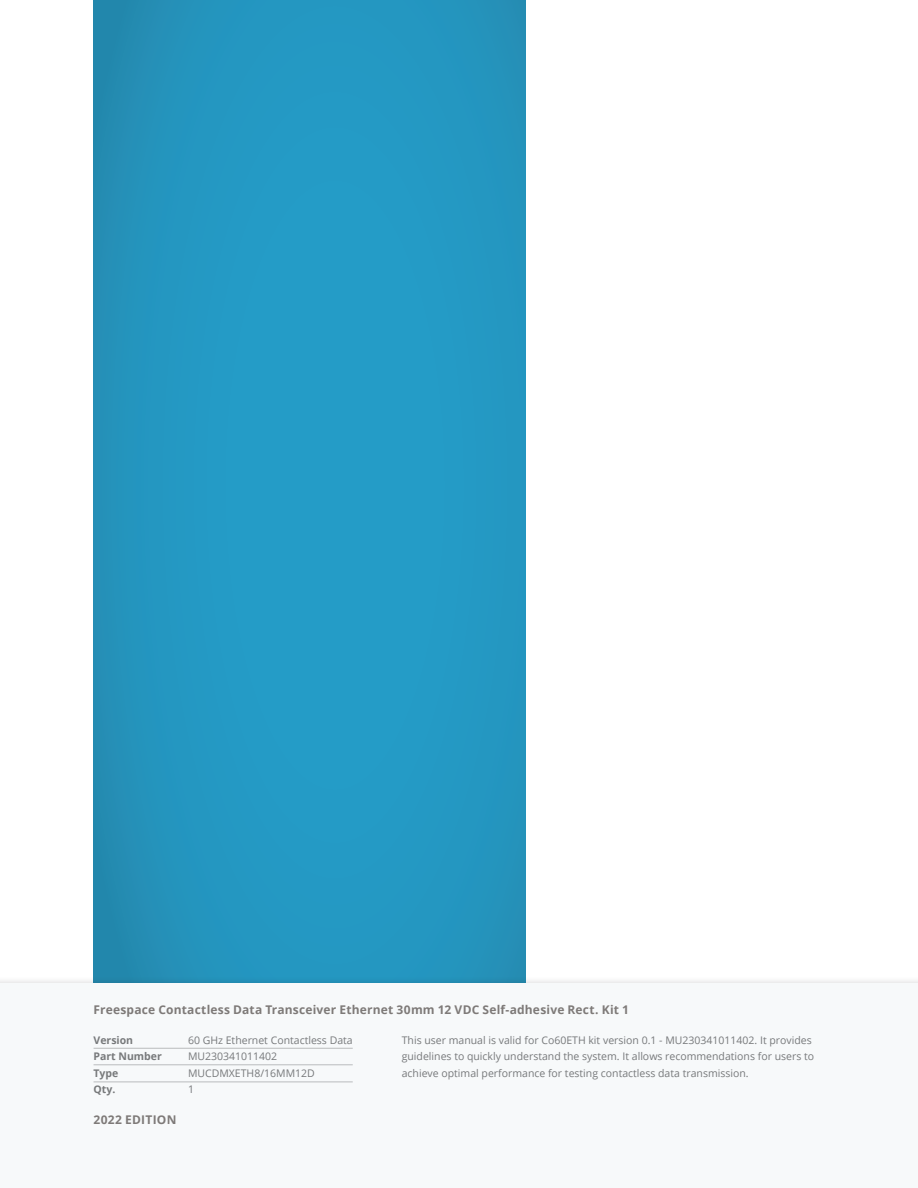
<style>
.page{position:relative;width:918px;height:1188px;background:#fff}
.page>*{position:absolute;margin:0;border:0;box-sizing:border-box;transform-origin:0 0}
.t1{font:700 12px "Open Sans";letter-spacing:.02em;color:#7e7a78}
.t2{font:10.5px/16.5px "Open Sans";color:#77797b}
.t3{font:700 10.5px/16.5px "Open Sans";color:#77797b}
</style>
<div class="page">
<div style="left:94px;top:0;width:432px;height:1188px;background:#2499c3"></div>
<div style="left:0;top:976px;width:918px;height:212px;background:#231f20;opacity:.2"></div>
<div style="left:0;top:984px;width:918px;height:204px;background:#f7f9fa"></div>
<hr style="left:94px;top:1048px;width:259px;height:1px;background:#9ea0a2">
<hr style="left:94px;top:1064px;width:259px;height:1px;background:#9ea0a2">
<hr style="left:94px;top:1082px;width:259px;height:1px;background:#9ea0a2">
<p class="t1" style="left:94px;top:1001px;width:537px">Freespace Contactless Data Transceiver Ethernet 30mm 12 VDC Self-adhesive Rect. Kit 1</p>
<p class="t3" style="left:94px;top:1031px;width:70px">Version<br>Part Number<br>Type<br>Qty.</p>
<p class="t2" style="left:188px;top:1031px;width:166px">60 GHz Ethernet Contactless Data<br>MU230341011402<br>MUCDMXETH8/16MM12D<br>1</p>
<p class="t1" style="left:94px;top:1111px;width:84px">2022 EDITION</p>
<p class="t2" style="left:402px;top:1031px;width:414px">This user manual is valid for Co60ETH kit version 0.1 - MU230341011402. It provides guidelines to quickly understand the system. It allows recommendations for users to achieve optimal performance for testing contactless data transmission.</p>
</div>
